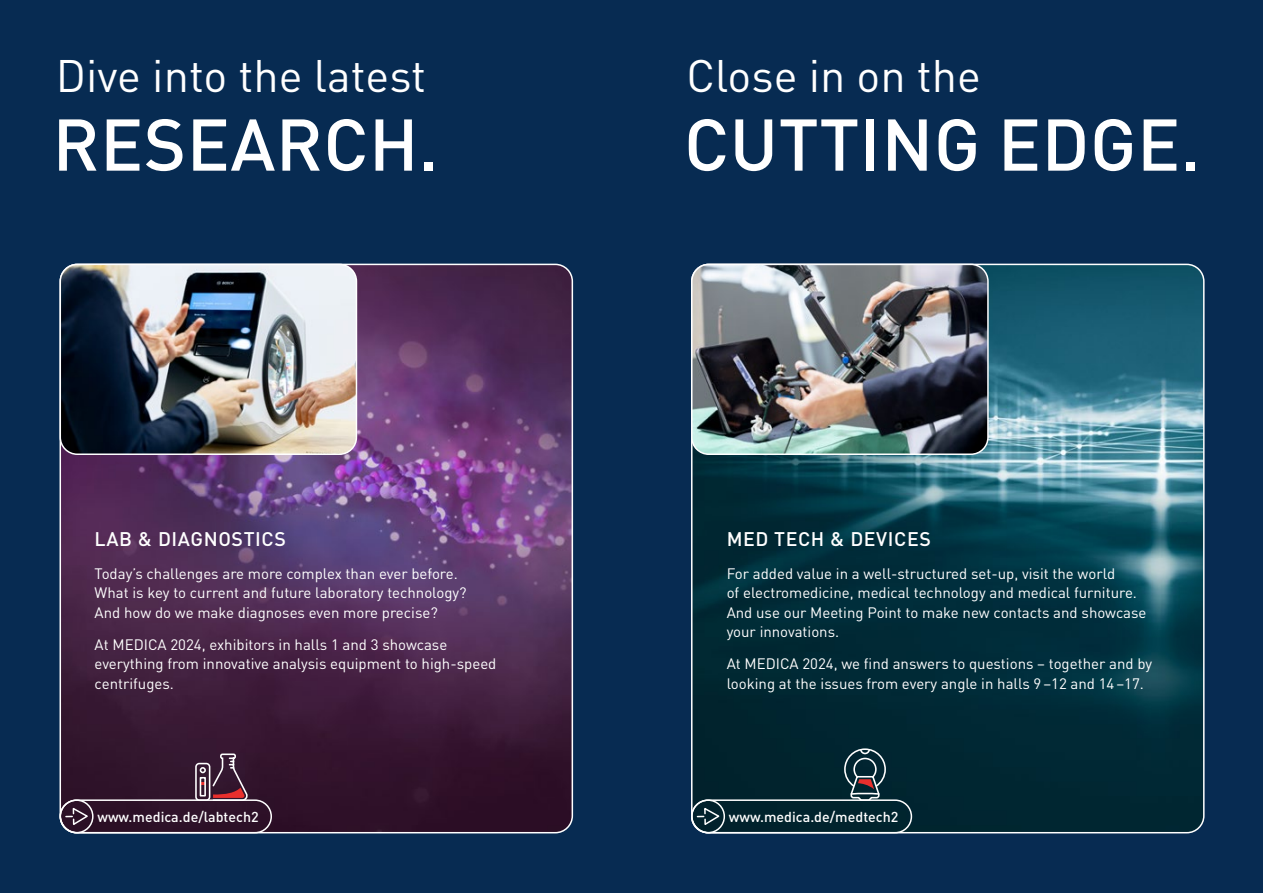
<style>
.page{position:relative;width:1263px;height:893px;background:#072b52}
.page>*{position:absolute;margin:0;border:0;box-sizing:border-box;transform-origin:0 0}
.t1{font:500 72px "DIN Pro";letter-spacing:.005em;color:#fff}
.t2{font:45px "DIN Pro";color:#fff}
.t3{font:500 19.5px "DIN Pro";letter-spacing:.03em;color:#fff}
.t4{font:15px/19.5px "DIN Pro";color:#fff}
.t5{font:500 14.25px "DIN Pro";color:#fff}
</style>
<div class="page">
<img style="left:60px;top:264px;width:512px;height:569px">
<img style="left:60px;top:264px;width:296px;height:190px">
<div style="left:60px;top:264px;width:297px;height:191px;border:2px solid #fff;border-radius:17px"></div>
<div style="left:60px;top:799px;width:34px;height:34px;border:2px solid #fff;border-radius:50%"></div>
<svg style="left:64px;top:806px;width:26px;height:21px"></svg>
<div style="left:60px;top:799px;width:212px;height:34px;border:2px solid #fff;border-radius:16px"></div>
<div style="left:195px;top:763px;width:15px;height:38px;border:2px solid #fff;border-radius:3px"></div>
<svg style="left:199px;top:753px;width:49px;height:49px;background:#644153"></svg>
<img style="left:692px;top:264px;width:512px;height:569px">
<img style="left:692px;top:264px;width:296px;height:190px">
<div style="left:691px;top:264px;width:298px;height:191px;border:2px solid #fff;border-radius:17px"></div>
<div style="left:691px;top:799px;width:34px;height:34px;border:2px solid #fff;border-radius:50%"></div>
<svg style="left:696px;top:806px;width:26px;height:21px"></svg>
<div style="left:691px;top:799px;width:221px;height:34px;border:2px solid #fff;border-radius:16px"></div>
<svg style="left:843px;top:748px;width:44px;height:54px;background:#3c5159"></svg>
<h2 class="t2" style="left:56px;top:45px;width:372px">Dive into the latest</h2>
<h1 class="t1" style="left:52px;top:96px;width:388px">RESEARCH.</h1>
<h3 class="t3" style="left:95px;top:526px;width:193px">LAB &amp; DIAGNOSTICS</h3>
<p class="t4" style="left:95px;top:563px;width:374px">Today’s challenges are more complex than ever before.<br>What is key to current and future laboratory technology?<br>And how do we make diagnoses even more precise?</p>
<p class="t4" style="left:95px;top:634px;width:403px">At MEDICA 2024, exhibitors in halls 1 and 3 showcase everything from innovative analysis equipment to high-speed centrifuges.</p>
<p class="t5" style="left:97px;top:807px;width:163px">www.medica.de/labtech2</p>
<h2 class="t2" style="left:686px;top:45px;width:296px">Close in on the</h2>
<h1 class="t1" style="left:684px;top:96px;width:518px">CUTTING EDGE.</h1>
<h3 class="t3" style="left:727px;top:526px;width:206px">MED TECH &amp; DEVICES</h3>
<p class="t4" style="left:727px;top:563px;width:421px">For added value in a well-structured set-up, visit the world<br>of electromedicine, medical technology and medical furniture.<br>And use our Meeting Point to make new contacts and showcase your innovations.</p>
<p class="t4" style="left:727px;top:654px;width:427px">At MEDICA 2024, we find answers to questions – together and by looking at the issues from every angle in halls 9–12 and 14–17.</p>
<p class="t5" style="left:729px;top:807px;width:171px">www.medica.de/medtech2</p>
</div>
